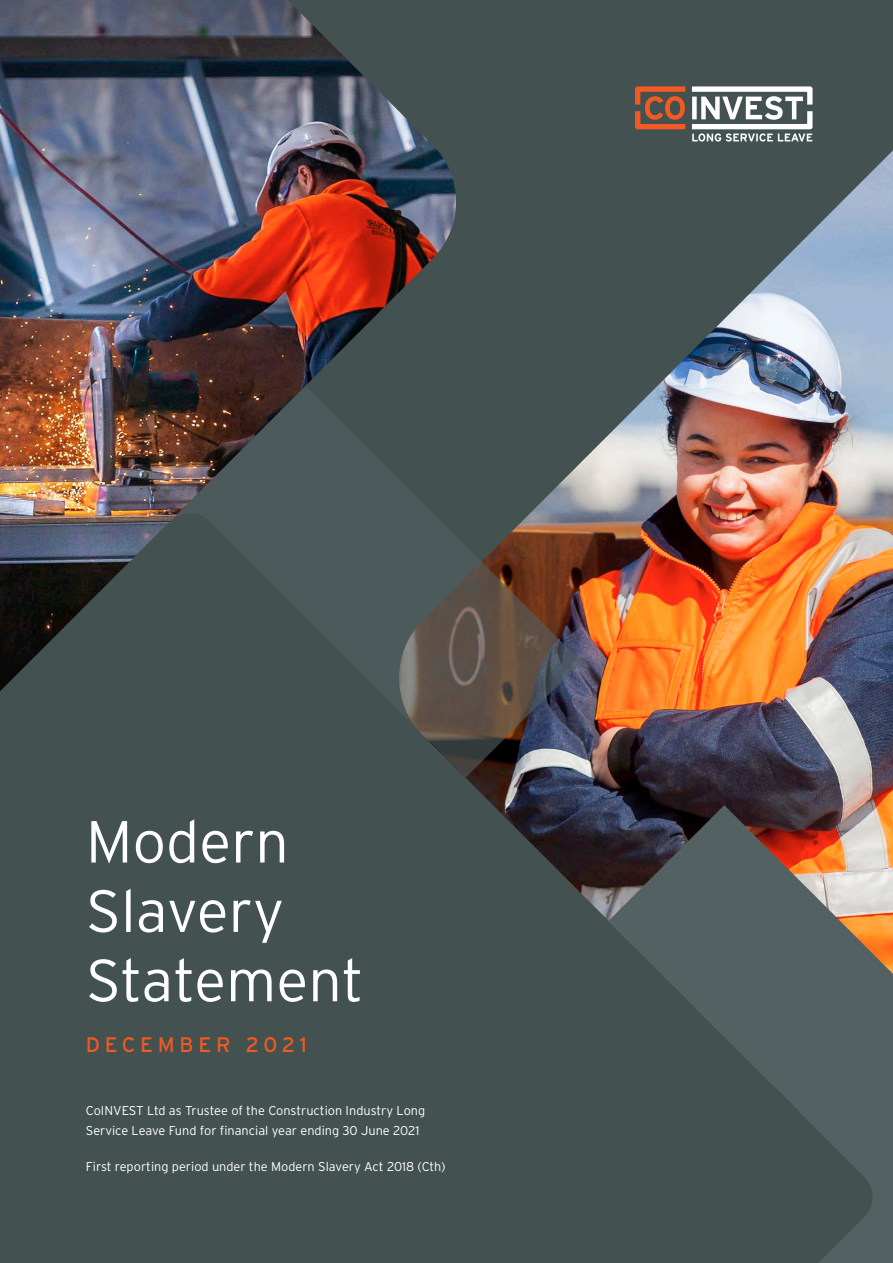
<style>
.page{position:relative;width:893px;height:1263px;background:#fff}
.page>*{position:absolute;margin:0;border:0;box-sizing:border-box;transform-origin:0 0}
.Heading{font:300 59.25px/69.3px "Interstate";color:#fff}
.Heading-2{font:21px "Interstate";letter-spacing:.225em;color:#f15a21}
.BodyCopy_Justified{font:300 12.75px/19.5px "Interstate";color:#fff}
</style>
<div class="page">
<svg style="left:464px;top:0;width:429px;height:150px;background:#4e5958"></svg>
<img style="left:464px;top:150px;width:429px;height:655px">
<img style="left:464px;top:294px;width:117px;height:511px">
<svg style="left:464px;top:805px;width:429px;height:458px;background:#4f5656"></svg>
<div style="left:0;top:691px;width:464px;height:572px;background:#435151"></div>
<img style="left:0;top:0;width:464px;height:691px">
<p class="Heading" style="left:86px;top:806px;width:279px">Modern<br>Slavery<br>Statement</p>
<p class="Heading-2" style="left:86px;top:1033px;width:223px">DECEMBER 2021</p>
<p class="BodyCopy_Justified" style="left:86px;top:1101px;width:341px">CoINVEST Ltd as Trustee of the Construction Industry Long<br>Service Leave Fund for financial year ending 30 June 2021</p>
<p class="BodyCopy_Justified" style="left:86px;top:1157px;width:361px">First reporting period under the Modern Slavery Act 2018 (Cth)</p>
</div>
